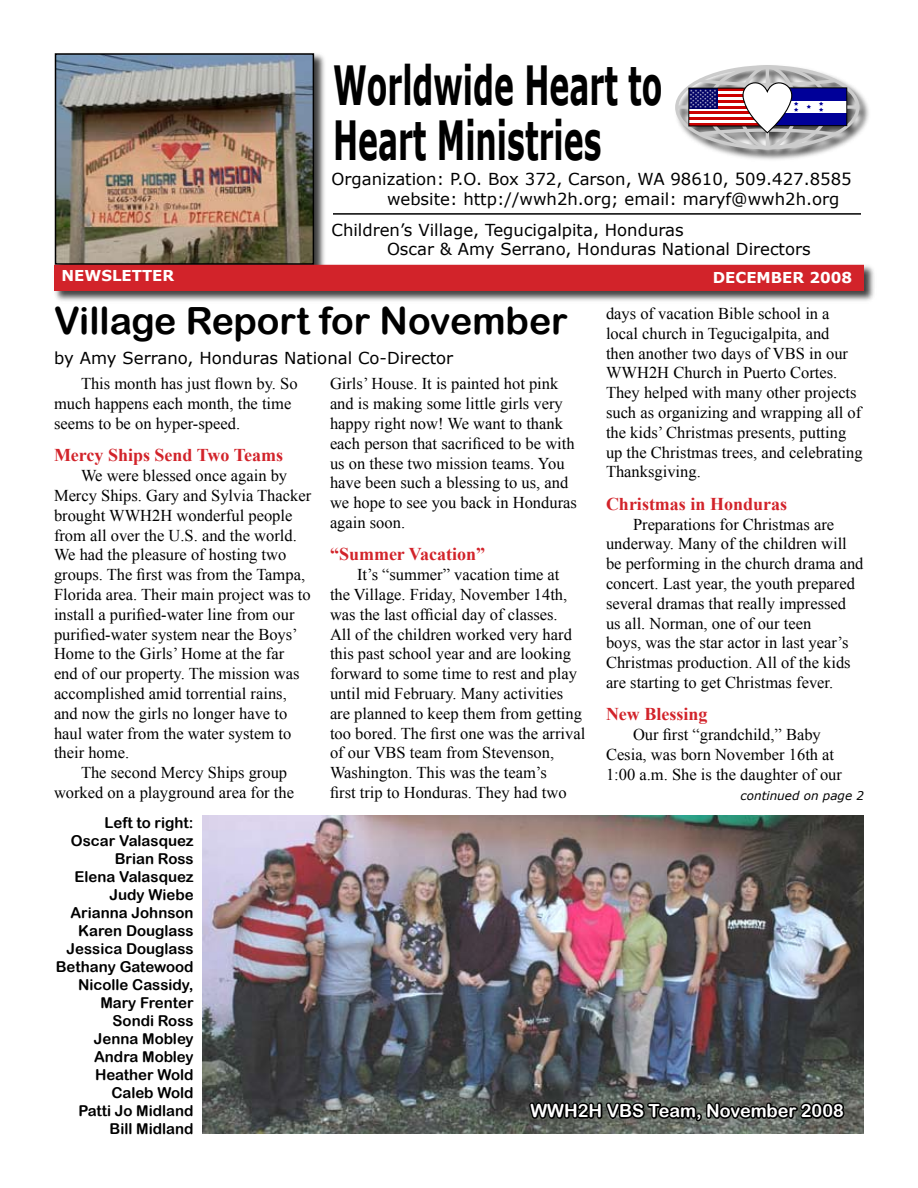
<style>
.page{position:relative;width:918px;height:1188px;background:#fff}
.page>*{position:absolute;margin:0;border:0;box-sizing:border-box;transform-origin:0 0}
.t1{font:700 54px/54.9px "Verdana";color:#000;scale:.56 1}
.t2{font:37.5px "Arial Rounded MT Bold";color:#000}
.t3{font:700 18px "Times New Roman";color:#d2232a}
.t4{font:18px "Arial Rounded MT Bold";color:#fff}
.t5{font:16.5px/19.8px "Times New Roman";color:#000}
.t6{font:16.5px/19.8px "Verdana";color:#000}
.t7{font:15px/18px "Arial Rounded MT Bold";color:#000;text-align:right}
.t8{font:700 15px "Verdana";color:#fff}
.t9{font:italic 12px "Verdana";color:#000}
</style>
<div class="page">
<div style="left:673px;top:63px;width:199px;height:99px;background:#000;opacity:.75"></div>
<div style="left:675px;top:65px;width:184px;height:84px;border:3px solid #ccc;border-radius:50%"></div>
<hr style="left:766px;top:67px;width:3px;height:81px;background:#ccc">
<svg style="left:676px;top:105px;width:183px;height:4px"></svg>
<div style="left:771px;top:88px;width:76px;height:38px;background:#fff"></div>
<div style="left:771px;top:88px;width:76px;height:12px;background:#009"></div>
<div style="left:771px;top:113px;width:76px;height:13px;background:#009"></div>
<div style="left:771px;top:88px;width:76px;height:38px;border:1px solid #020202"></div>
<div style="left:53px;top:52px;width:274px;height:225px;background:#000;opacity:.75"></div>
<img style="left:58px;top:56px;width:253px;height:206px">
<div style="left:55px;top:53px;width:259px;height:212px;border:2px solid #000"></div>
<hr style="left:333px;top:213px;width:528px;height:2px;background:#000">
<div style="left:52px;top:263px;width:824px;height:40px;background:#000;opacity:.75"></div>
<div style="left:55px;top:266px;width:808px;height:24px;background:#d2232a"></div>
<div style="left:54px;top:265px;width:810px;height:26px;border:2px solid #d2232a"></div>
<img style="left:202px;top:815px;width:662px;height:319px">
<svg style="left:527px;top:1094px;width:320px;height:40px;background:#464a46"></svg>
<svg style="left:690px;top:74px;width:149px;height:64px"></svg>
<h1 class="t1" style="left:333px;top:56px;width:590px">Worldwide Heart to<br>Heart Ministries</h1>
<p class="t6" style="left:387px;top:169px;width:466px;text-indent:-56px">Organization: P.O. Box 372, Carson, WA 98610, 509.427.8585 website: http://wwh2h.org; email: maryf@wwh2h.org</p>
<p class="t6" style="left:387px;top:219px;width:425px;text-indent:-56px">Children’s Village, Tegucigalpita, Honduras<br>Oscar &amp; Amy Serrano, Honduras National Directors</p>
<p class="t8" style="left:62px;top:266px;width:114px">NEWSLETTER</p>
<p class="t8" style="left:713px;top:268px;width:141px">DECEMBER 2008</p>
<h2 class="t2" style="left:54px;top:298px;width:515px">Village Report for November</h2>
<p class="t6" style="left:54px;top:347px;width:401px">by Amy Serrano, Honduras National Co-Director</p>
<p class="t5" style="left:54px;top:374px;width:245px;text-indent:27px">This month has just flown by. So much happens each month, the time seems to be on hyper-speed.</p>
<p class="t3" style="left:54px;top:443px;width:231px">Mercy Ships Send Two Teams</p>
<p class="t5" style="left:54px;top:466px;width:259px;text-indent:27px">We were blessed once again by Mercy Ships. Gary and Sylvia Thacker brought WWH2H wonderful people from all over the U.S. and the world.<br>We had the pleasure of hosting two groups. The first was from the Tampa, Florida area. Their main project was to install a purified-water line from our purified-water system near the Boys’ Home to the Girls’ Home at the far end of our property. The mission was accomplished amid torrential rains, and now the girls no longer have to haul water from the water system to their home.</p>
<p class="t5" style="left:54px;top:763px;width:242px;text-indent:27px">The second Mercy Ships group worked on a playground area for the</p>
<p class="t5" style="left:330px;top:374px;width:248px">Girls’ House. It is painted hot pink and is making some little girls very happy right now! We want to thank each person that sacrificed to be with us on these two mission teams. You have been such a blessing to us, and we hope to see you back in Honduras again soon.</p>
<p class="t3" style="left:330px;top:542px;width:157px">“Summer Vacation”</p>
<p class="t5" style="left:330px;top:565px;width:257px;text-indent:27px">It’s “summer” vacation time at<br>the Village. Friday, November 14th, was the last official day of classes.<br>All of the children worked very hard this past school year and are looking forward to some time to rest and play until mid February. Many activities are planned to keep them from getting too bored. The first one was the arrival of our VBS team from Stevenson, Washington. This was the team’s<br>first trip to Honduras. They had two</p>
<p class="t5" style="left:606px;top:303px;width:258px">days of vacation Bible school in a local church in Tegucigalpita, and<br>then another two days of VBS in our WWH2H Church in Puerto Cortes.<br>They helped with many other projects such as organizing and wrapping all of the kids’ Christmas presents, putting up the Christmas trees, and celebrating Thanksgiving.</p>
<p class="t3" style="left:606px;top:491px;width:183px">Christmas in Honduras</p>
<p class="t5" style="left:606px;top:514px;width:259px;text-indent:27px">Preparations for Christmas are underway. Many of the children will be performing in the church drama and concert. Last year, the youth prepared several dramas that really impressed us all. Norman, one of our teen<br>boys, was the star actor in last year’s Christmas production. All of the kids are starting to get Christmas fever.</p>
<p class="t3" style="left:606px;top:702px;width:103px">New Blessing</p>
<p class="t5" style="left:606px;top:724px;width:238px;text-align:center">Our first “grandchild,” Baby<br>Cesia, was born November 16th at<br>1:00 a.m. She is the daughter of our</p>
<p class="t9" style="left:741px;top:788px;width:125px">continued on page 2</p>
<p class="t7" style="left:56px;top:813px;width:139px">Left to right:<br>Oscar Valasquez<br>Brian Ross<br>Elena Valasquez<br>Judy Wiebe<br>Arianna Johnson<br>Karen Douglass<br>Jessica Douglass<br>Bethany Gatewood<br>Nicolle Cassidy,<br>Mary Frenter<br>Sondi Ross<br>Jenna Mobley<br>Andra Mobley<br>Heather Wold<br>Caleb Wold<br>Patti Jo Midland<br>Bill Midland</p>
<p class="t4" style="left:530px;top:1100px;width:315px">WWH2H VBS Team, November 2008</p>
</div>
